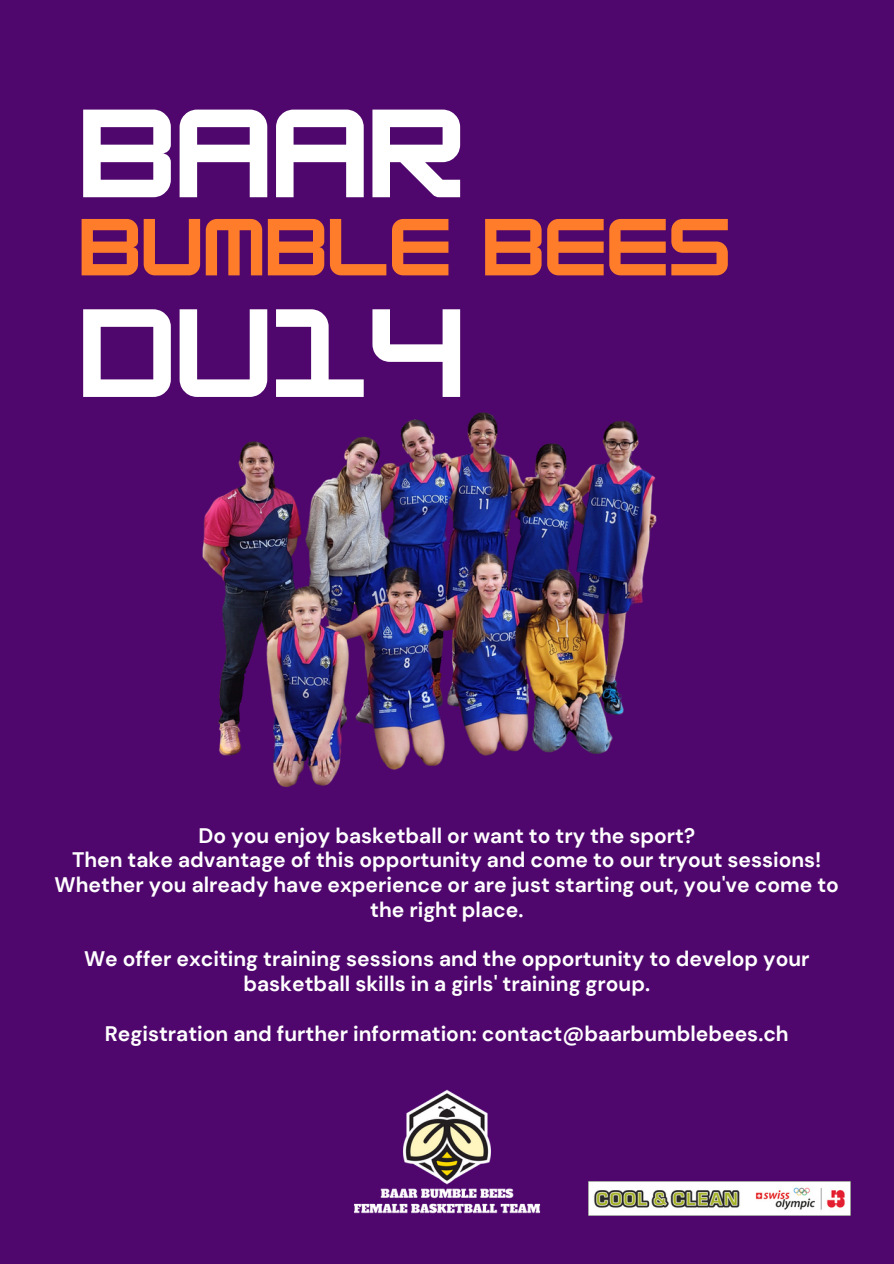
<style>
.page{position:relative;width:894px;height:1264px;background:#fff}
.page>*{position:absolute;margin:0;border:0;box-sizing:border-box;transform-origin:0 0}
.t1{font:700 109.5px "HK Modular";color:#fff}
.t2{font:700 70.5px "HK Modular";color:#ff7d2a}
.t3{font:700 21px/24.8px "DM Sans";color:#fff;text-align:center}
</style>
<div class="page">
<div style="left:0;top:0;width:893px;height:1263px;background:#4f076d"></div>
<img style="left:354px;top:1089px;width:187px;height:125px">
<img style="left:202px;top:412px;width:455px;height:375px">
<img style="left:588px;top:1181px;width:261px;height:34px">
<h1 class="t1" style="left:79px;top:88px;width:387px">BAAR</h1>
<h2 class="t2" style="left:79px;top:205px;width:653px">BUMBLE BEES</h2>
<h1 class="t1" style="left:79px;top:287px;width:387px">DU14</h1>
<p class="t3" style="left:198px;top:823px;width:498px">Do you enjoy basketball or want to try the sport?</p>
<p class="t3" style="left:72px;top:847px;width:750px">Then take advantage of this opportunity and come to our tryout sessions!</p>
<p class="t3" style="left:55px;top:872px;width:785px">Whether you already have experience or are just starting out, you've come to the right place.</p>
<p class="t3" style="left:84px;top:946px;width:726px">We offer exciting training sessions and the opportunity to develop your basketball skills in a girls' training group.</p>
<p class="t3" style="left:105px;top:1021px;width:685px">Registration and further information: contact@baarbumblebees.ch</p>
</div>
